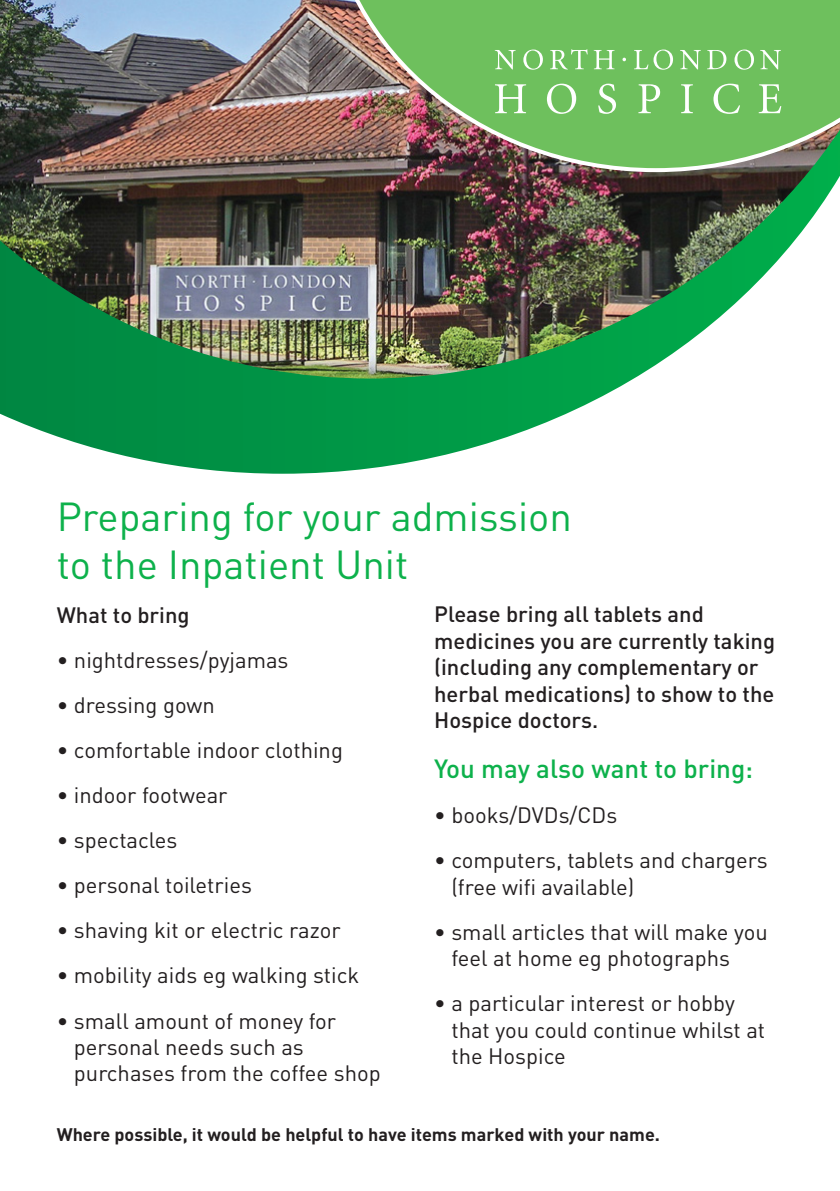
<style>
.page{position:relative;width:840px;height:1191px;background:#fff}
.page>*{position:absolute;margin:0;border:0;box-sizing:border-box;transform-origin:0 0}
.t1{font:40px/48px "DIN Pro";color:#0db14b}
.t2{font:500 26px "DIN Pro";color:#0db14b}
.t3{font:22px/26.4px "DIN Pro";color:#231f20}
.t4{font:500 22px/26.4px "DIN Pro";color:#231f20}
.t5{font:700 18px "DIN Pro";color:#231f20}
</style>
<div class="page">
<img style="left:0;top:0;width:324px;height:130px">
<img style="left:324px;top:0;width:515px;height:130px">
<img style="left:0;top:130px;width:839px;height:344px">
<svg style="left:494px;top:50px;width:21px;height:19px"></svg>
<svg style="left:523px;top:50px;width:19px;height:20px"></svg>
<svg style="left:549px;top:49px;width:38px;height:20px"></svg>
<svg style="left:593px;top:50px;width:21px;height:19px"></svg>
<svg style="left:633px;top:50px;width:39px;height:20px"></svg>
<svg style="left:679px;top:50px;width:21px;height:19px"></svg>
<svg style="left:706px;top:50px;width:20px;height:19px"></svg>
<svg style="left:734px;top:50px;width:19px;height:20px"></svg>
<svg style="left:759px;top:50px;width:21px;height:19px"></svg>
<svg style="left:494px;top:84px;width:32px;height:29px"></svg>
<svg style="left:546px;top:84px;width:30px;height:30px"></svg>
<svg style="left:598px;top:84px;width:17px;height:30px"></svg>
<svg style="left:638px;top:84px;width:21px;height:29px"></svg>
<svg style="left:680px;top:84px;width:12px;height:29px"></svg>
<svg style="left:713px;top:84px;width:26px;height:30px"></svg>
<svg style="left:758px;top:84px;width:22px;height:29px"></svg>
<h1 class="t1" style="left:57px;top:491px;width:516px">Preparing for your admission to the Inpatient Unit</h1>
<p class="t4" style="left:57px;top:600px;width:134px">What to bring</p>
<p class="t3" style="left:57px;top:645px;width:233px">• nightdresses/pyjamas</p>
<p class="t3" style="left:57px;top:690px;width:159px">• dressing gown</p>
<p class="t3" style="left:57px;top:736px;width:287px">• comfortable indoor clothing</p>
<p class="t3" style="left:57px;top:781px;width:172px">• indoor footwear</p>
<p class="t3" style="left:57px;top:826px;width:122px">• spectacles</p>
<p class="t3" style="left:57px;top:871px;width:197px">• personal toiletries</p>
<p class="t3" style="left:57px;top:916px;width:285px">• shaving kit or electric razor</p>
<p class="t3" style="left:57px;top:961px;width:304px">• mobility aids eg walking stick</p>
<p class="t3" style="left:74px;top:1006px;width:308px;text-indent:-17px">• small amount of money for personal needs such as purchases from the coffee shop</p>
<p class="t4" style="left:434px;top:600px;width:342px">Please bring all tablets and medicines you are currently taking (including any complementary or herbal medications) to show to the<br>Hospice doctors.</p>
<p class="t2" style="left:434px;top:751px;width:320px">You may also want to bring:</p>
<p class="t3" style="left:434px;top:801px;width:184px">• books/DVDs/CDs</p>
<p class="t3" style="left:451px;top:846px;width:318px;text-indent:-17px">• computers, tablets and chargers (free wifi available)</p>
<p class="t3" style="left:451px;top:917px;width:317px;text-indent:-17px">• small articles that will make you feel at home eg photographs</p>
<p class="t3" style="left:451px;top:989px;width:315px;text-indent:-17px">• a particular interest or hobby that you could continue whilst at the Hospice</p>
<p class="t5" style="left:57px;top:1122px;width:604px">Where possible, it would be helpful to have items marked with your name.</p>
</div>
